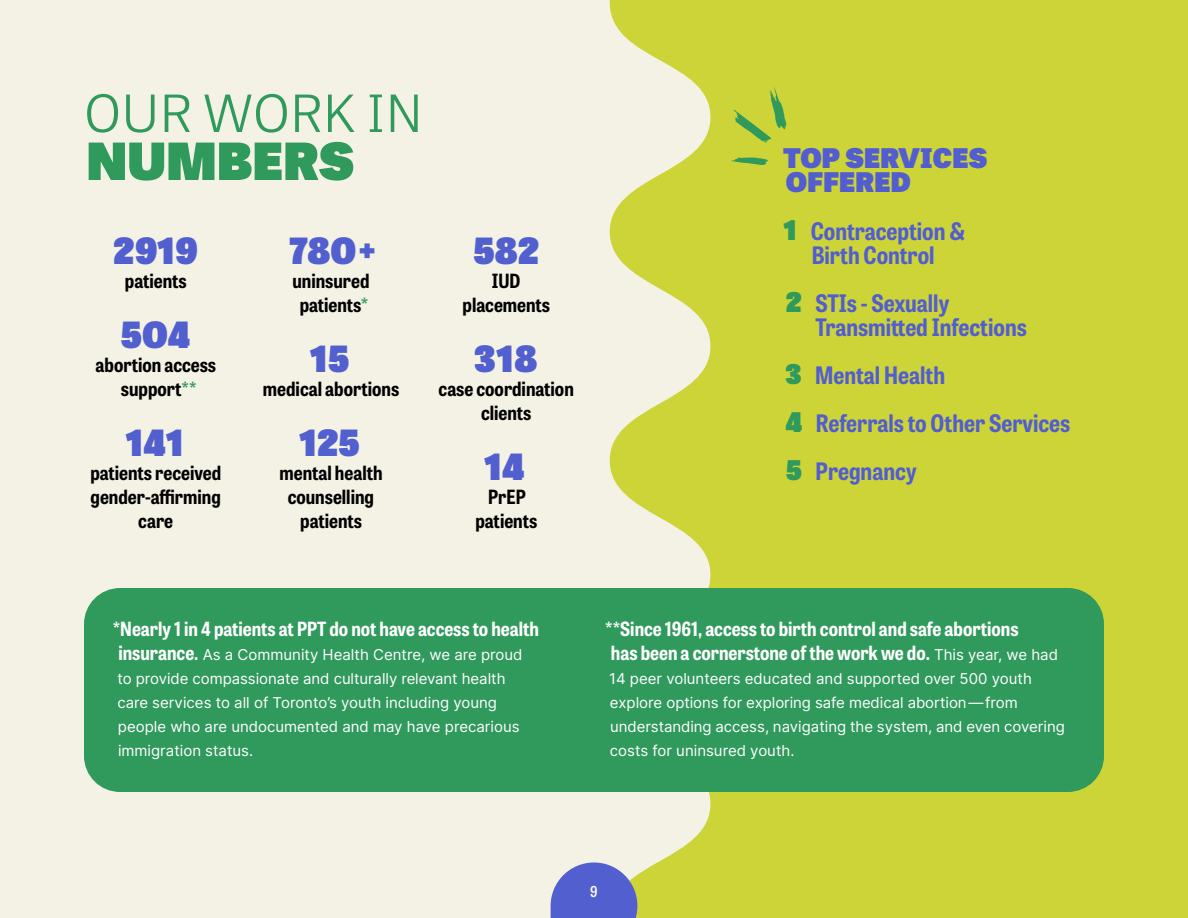
<style>
.page{position:relative;width:1188px;height:918px;background:#f4f2e4}
.page>*{position:absolute;margin:0;border:0;box-sizing:border-box;transform-origin:0 0}
.t1{font:300 51px/48px "Tablet Gothic Wide";letter-spacing:.01em;color:#30995c}
.Callout_Header{font:800 36px "Tablet Gothic Wide";color:#525fce}
.Callout_Header-2{font:800 27px/24px "Tablet Gothic Wide";letter-spacing:.01em;color:#525ecf}
.Callout_Header-3{font:700 semi-condensed 24px/24px "Tablet Gothic";color:#525ecf;text-align:center}
.Callout_Header-4{font:700 semi-condensed 19.5px/24px "Tablet Gothic";color:#000;text-align:center}
.t2{font:700 semi-condensed 19.5px/24px "Tablet Gothic";color:#fff}
.t3{font:15px/24px "Inter";color:#fff}
.t4{font:600 semi-condensed 15px "Tablet Gothic";color:#fff}
.s1{font-weight:800}
.s2{color:#30995c}
.s3{font-family:"Tablet Gothic Wide";font-weight:800;font-stretch:normal;font-size:27px;color:#30995c}
.s4{font-family:"Tablet Gothic";font-weight:700;font-stretch:semi-condensed;font-size:19.5px}
.s5{font-family:"Inter";font-weight:400;font-stretch:normal;font-size:15px}
</style>
<div class="page">
<svg style="left:610px;top:0;width:578px;height:918px;background:#cfd646"></svg>
<div style="left:84px;top:588px;width:1020px;height:204px;background:#30995c;border-radius:36px"></div>
<svg style="left:551px;top:863px;width:86px;height:55px;background:#6a75ce"></svg>
<svg style="left:731px;top:157px;width:37px;height:8px"></svg>
<svg style="left:734px;top:86px;width:53px;height:57px;background:#acc83f"></svg>
<h2 class="t1" style="left:84px;top:86px;width:340px">OUR WORK IN<br><span class="s1">NUMBERS</span></h2>
<p class="Callout_Header" style="left:113px;top:221px;width:87px">2919</p>
<p class="Callout_Header-4" style="left:125px;top:268px;width:63px">patients</p>
<p class="Callout_Header" style="left:120px;top:305px;width:71px">504</p>
<p class="Callout_Header-4" style="left:96px;top:352px;width:122px">abortion access support<span class="s2">**</span></p>
<p class="Callout_Header" style="left:125px;top:413px;width:60px">141</p>
<p class="Callout_Header-4" style="left:90px;top:460px;width:132px">patients received gender-affirming care</p>
<p class="Callout_Header" style="left:289px;top:221px;width:91px">780+</p>
<p class="Callout_Header-4" style="left:292px;top:268px;width:79px">uninsured patients<span class="s2">*</span></p>
<p class="Callout_Header" style="left:309px;top:329px;width:42px">15</p>
<p class="Callout_Header-4" style="left:263px;top:376px;width:138px">medical abortions</p>
<p class="Callout_Header" style="left:299px;top:413px;width:63px">125</p>
<p class="Callout_Header-4" style="left:280px;top:460px;width:105px">mental health counselling patients</p>
<p class="Callout_Header" style="left:473px;top:221px;width:68px">582</p>
<p class="Callout_Header-4" style="left:463px;top:268px;width:89px">IUD placements</p>
<p class="Callout_Header" style="left:474px;top:329px;width:65px">318</p>
<p class="Callout_Header-4" style="left:439px;top:376px;width:137px">case coordination clients</p>
<p class="Callout_Header" style="left:484px;top:437px;width:42px">14</p>
<p class="Callout_Header-4" style="left:475px;top:484px;width:63px">PrEP patients</p>
<p class="Callout_Header-2" style="left:783px;top:144px;width:206px">TOP SERVICES<br>OFFERED</p>
<p class="Callout_Header-3" style="left:783px;top:218px;width:183px"><span class="s3">1</span> Contraception &amp;<br>Birth Control</p>
<p class="Callout_Header-3" style="left:816px;top:290px;width:213px;text-align:left;text-indent:-30px"><span class="s3">2</span> STIs - Sexually<br>Transmitted Infections</p>
<p class="Callout_Header-3" style="left:785px;top:362px;width:161px"><span class="s3">3</span> Mental Health</p>
<p class="Callout_Header-3" style="left:786px;top:410px;width:286px"><span class="s3">4</span> Referrals to Other Services</p>
<p class="Callout_Header-3" style="left:786px;top:458px;width:132px"><span class="s3">5</span> Pregnancy</p>
<p class="t2" style="left:113px;top:616px;width:428px">*Nearly 1 in 4 patients at PPT do not have access to health</p>
<p class="t3" style="left:118px;top:642px;width:407px"><span class="s4">insurance.</span> As a Community Health Centre, we are proud to provide compassionate and culturally relevant health care services to all of Toronto’s youth including young people who are undocumented and may have precarious immigration status.</p>
<p class="t2" style="left:605px;top:616px;width:454px">**Since 1961, access to birth control and safe abortions<br>has been a cornerstone of the work we do. <span class="s5">This year, we had</span></p>
<p class="t3" style="left:609px;top:666px;width:457px">14 peer volunteers educated and supported over 500 youth explore options for exploring safe medical abortion—from understanding access, navigating the system, and even covering costs for uninsured youth.</p>
<p class="t4" style="left:590px;top:880px;width:9px">9</p>
</div>
